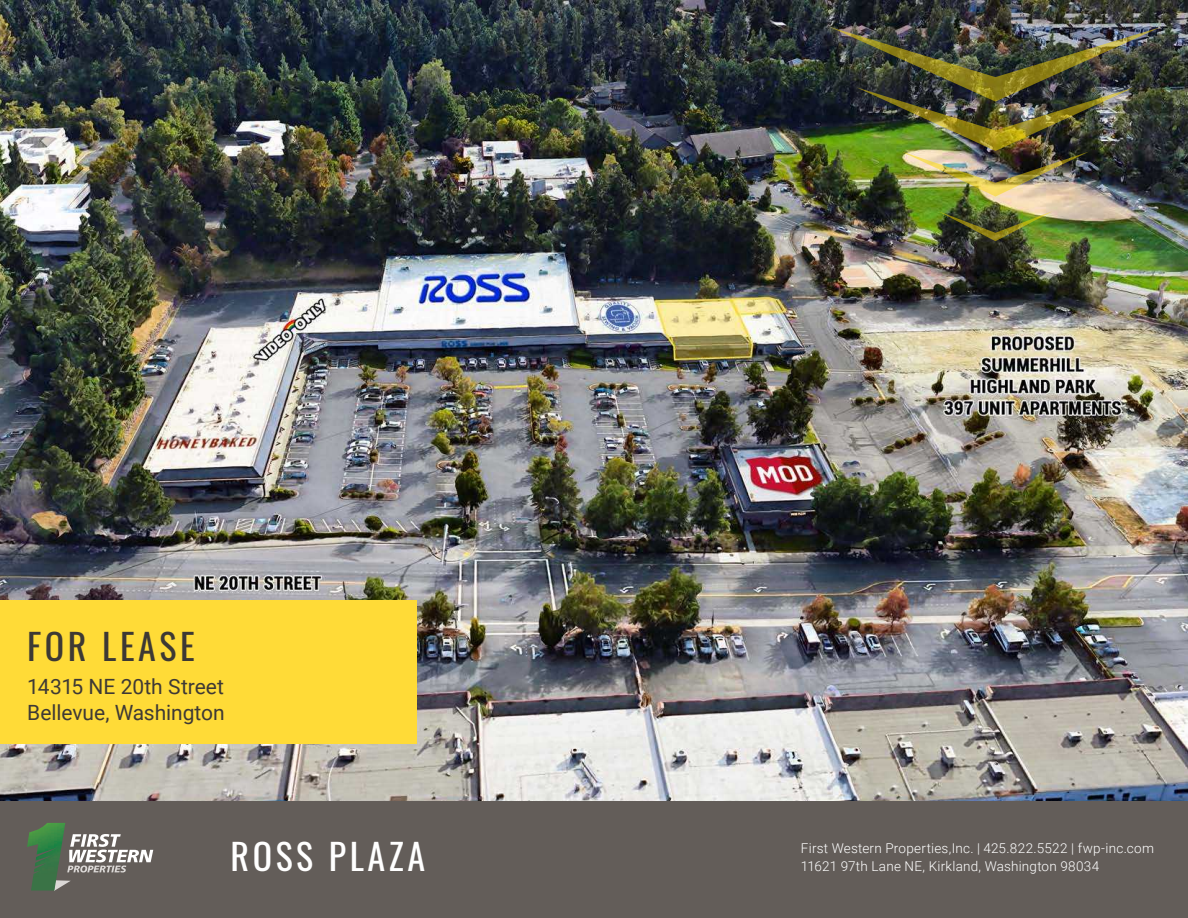
<style>
.page{position:relative;width:1188px;height:918px;background:#fff}
.page>*{position:absolute;margin:0;border:0;box-sizing:border-box;transform-origin:0 0}
.t1{font:36px "Oswald";letter-spacing:.1em;color:#fff}
.t2{font:36px "Oswald";letter-spacing:.1em;color:#3d3934}
.Property_Address{font:21px "Roboto";letter-spacing:-.005em;color:#3e3935}
.t3{font:300 13.5px "Roboto";letter-spacing:.015em;color:#fff}
</style>
<div class="page">
<img style="left:0;top:0;width:1188px;height:801px">
<div style="left:0;top:600px;width:417px;height:144px;background:#ffdb37"></div>
<div style="left:0;top:801px;width:1188px;height:117px;background:#635d59"></div>
<img style="left:830px;top:27px;width:331px;height:170px">
<img style="left:938px;top:211px;width:115px;height:30px">
<svg style="left:65px;top:880px;width:6px;height:4px"></svg>
<svg style="left:67px;top:834px;width:86px;height:39px"></svg>
<img style="left:27px;top:823px;width:38px;height:68px">
<p class="t2" style="left:27px;top:614px;width:169px">FOR LEASE</p>
<p class="Property_Address" style="left:27px;top:672px;width:198px">14315 NE 20th Street</p>
<p class="Property_Address" style="left:27px;top:697px;width:199px">Bellevue, Washington</p>
<p class="t1" style="left:230px;top:824px;width:196px">ROSS PLAZA</p>
<p class="t3" style="left:801px;top:839px;width:354px">First Western Properties,Inc. | 425.822.5522 | fwp-inc.com</p>
<p class="t3" style="left:801px;top:857px;width:300px">11621 97th Lane NE, Kirkland, Washington 98034</p>
</div>
